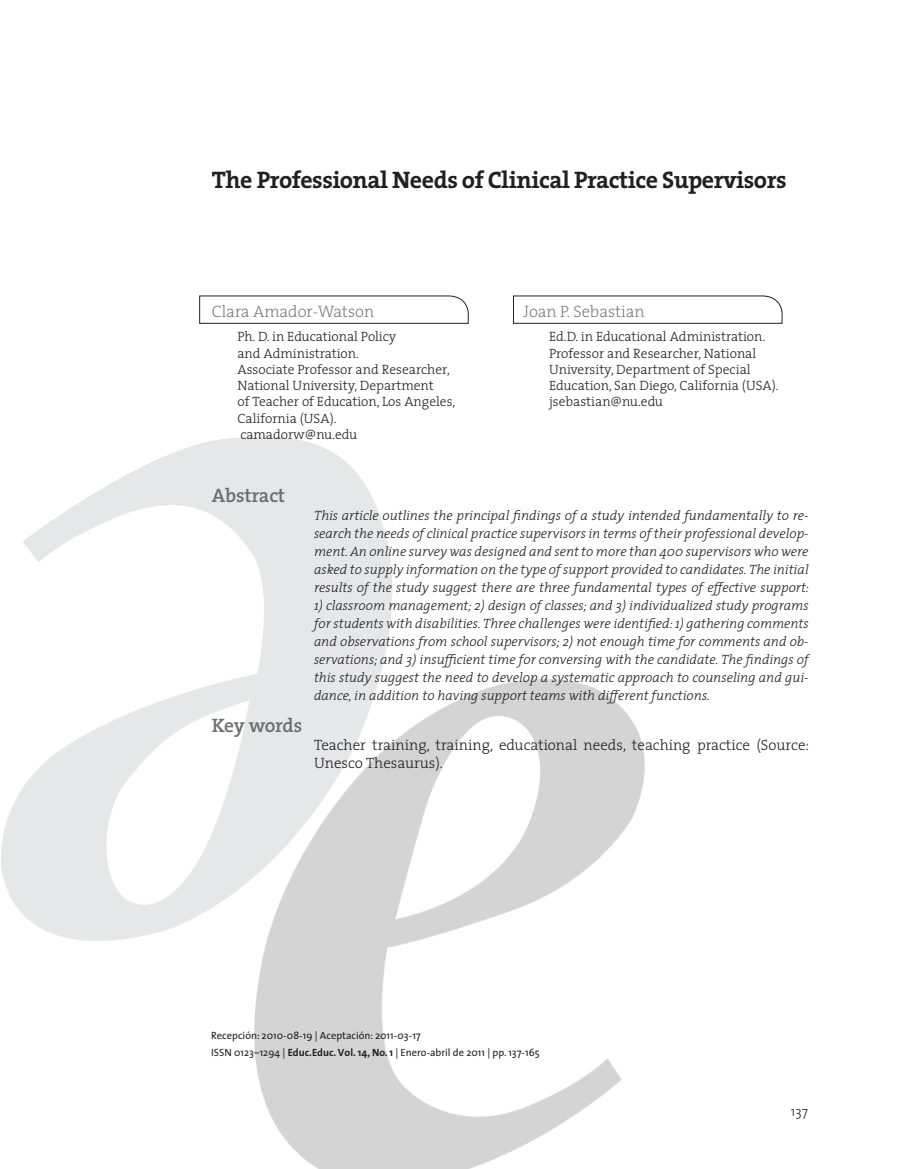
<style>
.page{position:relative;width:915px;height:1169px;background:#fff}
.page>*{position:absolute;margin:0;border:0;box-sizing:border-box;transform-origin:0 0}
.t1{font:700 24px "The Serif";letter-spacing:-.02em;color:#231f20}
.t2{font:600 19.5px "The Serif";letter-spacing:-.01em;color:#6c6d70}
.t3{font:200 16.5px "The Serif";color:#6c6d70}
.t4{font:300 15px/18px "The Serif";color:#231f20}
.t5{font:italic 300 13.5px/18px "The Serif";color:#231f20;text-align:justify}
.t6{font:300 13.5px/16.2px "The Serif";color:#231f20}
.t7{font:300 13.5px "The Sans";color:#231f20}
.t8{font:10.5px/16.8px "The Sans";color:#231f20}
.s1{font-weight:700}
</style>
<div class="page">
<img style="left:1px;top:436px;width:644px;height:732px">
<svg style="left:199px;top:295px;width:269px;height:29px"></svg>
<svg style="left:513px;top:295px;width:269px;height:29px"></svg>
<h1 class="t1" style="left:212px;top:159px;width:576px">The Professional Needs of Clinical Practice Supervisors</h1>
<p class="t3" style="left:212px;top:297px;width:164px">Clara Amador-Watson</p>
<p class="t6" style="left:237px;top:328px;width:219px">Ph. D. in Educational Policy<br>and Administration.<br>Associate Professor and Researcher,<br>National University, Department<br>of Teacher of Education, Los Angeles,<br>California (USA). camadorw@nu.edu</p>
<h2 class="t2" style="left:212px;top:479px;width:75px">Abstract</h2>
<p class="t3" style="left:523px;top:297px;width:122px">Joan P. Sebastian</p>
<p class="t6" style="left:549px;top:328px;width:231px">Ed.D. in Educational Administration.<br>Professor and Researcher, National University, Department of Special Education, San Diego, California (USA). jsebastian@nu.edu</p>
<h2 class="t2" style="left:212px;top:709px;width:92px">Key words</h2>
<p class="t5" style="left:314px;top:505px;width:496px">This article outlines the principal findings of a study intended fundamentally to re&shy;search the needs of clinical practice supervisors in terms of their professional develop&shy;ment. An online survey was designed and sent to more than 400 supervisors who were asked to supply information on the type of support provided to candidates. The initial results of the study suggest there are three fundamental types of effective support:</p>
<p class="t5" style="left:314px;top:595px;width:496px">1) classroom management; 2) design of classes; and 3) individualized study programs for students with disabilities. Three challenges were identified: 1) gathering comments and observations from school supervisors; 2) not enough time for comments and ob&shy;servations; and 3) insufficient time for conversing with the candidate. The findings of this study suggest the need to develop a systematic approach to counseling and gui&shy;dance, in addition to having support teams with different functions.</p>
<p class="t4" style="left:314px;top:735px;width:496px">Teacher training, training, educational needs, teaching practice (Source:<br>Unesco Thesaurus).</p>
<p class="t8" style="left:211px;top:1026px;width:330px">Recepción: 2010-08-19 | Aceptación: 2011-03-17<br>ISSN 0123–1294 | <span class="s1">Educ.Educ. Vol. 14, No. 1</span> | Enero-abril de 2011 | pp. 137-165</p>
<p class="t7" style="left:790px;top:1099px;width:18px">137</p>
</div>
